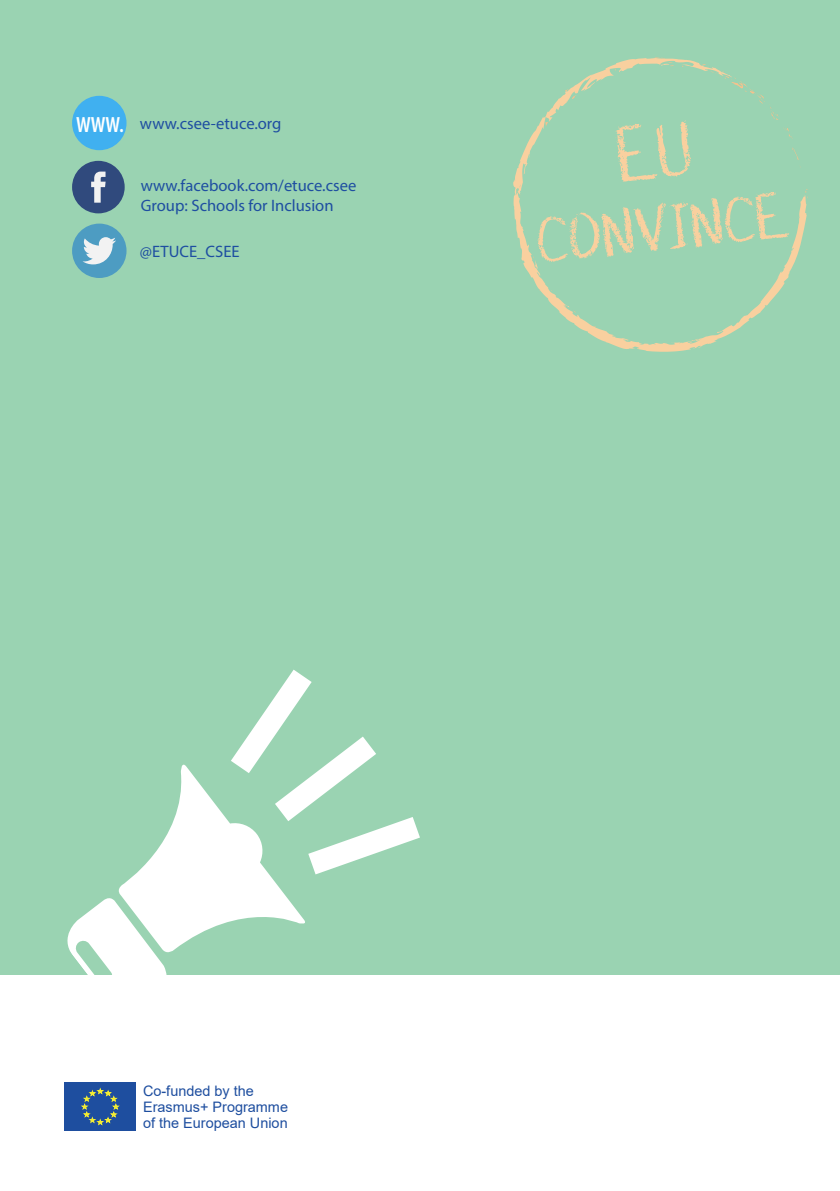
<style>
.page{position:relative;width:840px;height:1191px;background:#fff}
.page>*{position:absolute;margin:0;border:0;box-sizing:border-box;transform-origin:0 0}
.t1{font:59.8px "DJB Chalk It Up";color:#f9d09f}
.t2{font:600 condensed 22px "Myriad Pro";color:#fff}
.t3{font:16.6px "Myriad Pro";color:#1e4ea1}
.t4{font:14.4px/16.2px "Arial";color:#1e4e9f}
</style>
<div class="page">
<div style="left:0;top:0;width:839px;height:974px;background:#9ad3b2"></div>
<svg style="left:58px;top:669px;width:386px;height:306px"></svg>
<svg style="left:513px;top:58px;width:293px;height:294px"></svg>
<svg style="left:517px;top:190px;width:4px;height:7px"></svg>
<svg style="left:701px;top:64px;width:77px;height:57px"></svg>
<svg style="left:654px;top:57px;width:19px;height:9px"></svg>
<svg style="left:614px;top:68px;width:7px;height:5px"></svg>
<svg style="left:564px;top:89px;width:12px;height:10px"></svg>
<svg style="left:804px;top:188px;width:3px;height:11px"></svg>
<svg style="left:548px;top:288px;width:4px;height:3px"></svg>
<svg style="left:572px;top:309px;width:3px;height:4px"></svg>
<div style="left:72px;top:161px;width:53px;height:52px;background:#304a7d;border-radius:50%"></div>
<svg style="left:91px;top:172px;width:14px;height:31px"></svg>
<div style="left:72px;top:224px;width:54px;height:54px;background:#4d9cc2;border-radius:50%"></div>
<svg style="left:83px;top:237px;width:33px;height:27px"></svg>
<div style="left:72px;top:96px;width:54px;height:54px;background:#40b0f0;border-radius:50%"></div>
<div style="left:64px;top:1082px;width:72px;height:49px;background:#1e4e9f"></div>
<svg style="left:81px;top:1088px;width:38px;height:37px"></svg>
<svg style="left:614px;top:120px;width:78px;height:62px"></svg>
<p class="t2" style="left:76px;top:111px;width:49px">WWW.</p>
<p class="t3" style="left:140px;top:114px;width:143px">www.csee-etuce.org</p>
<p class="t3" style="left:141px;top:175px;width:217px">www.facebook.com/etuce.csee</p>
<p class="t3" style="left:141px;top:195px;width:194px">Group: Schools for Inclusion</p>
<p class="t3" style="left:140px;top:241px;width:101px">@ETUCE_CSEE</p>
<p class="t1" style="left:533px;top:201px;width:255px;rotate:-6deg">CONVINCE</p>
<p class="t4" style="left:143px;top:1082px;width:146px">Co-funded by the<br>Erasmus+ Programme of the European Union</p>
</div>
